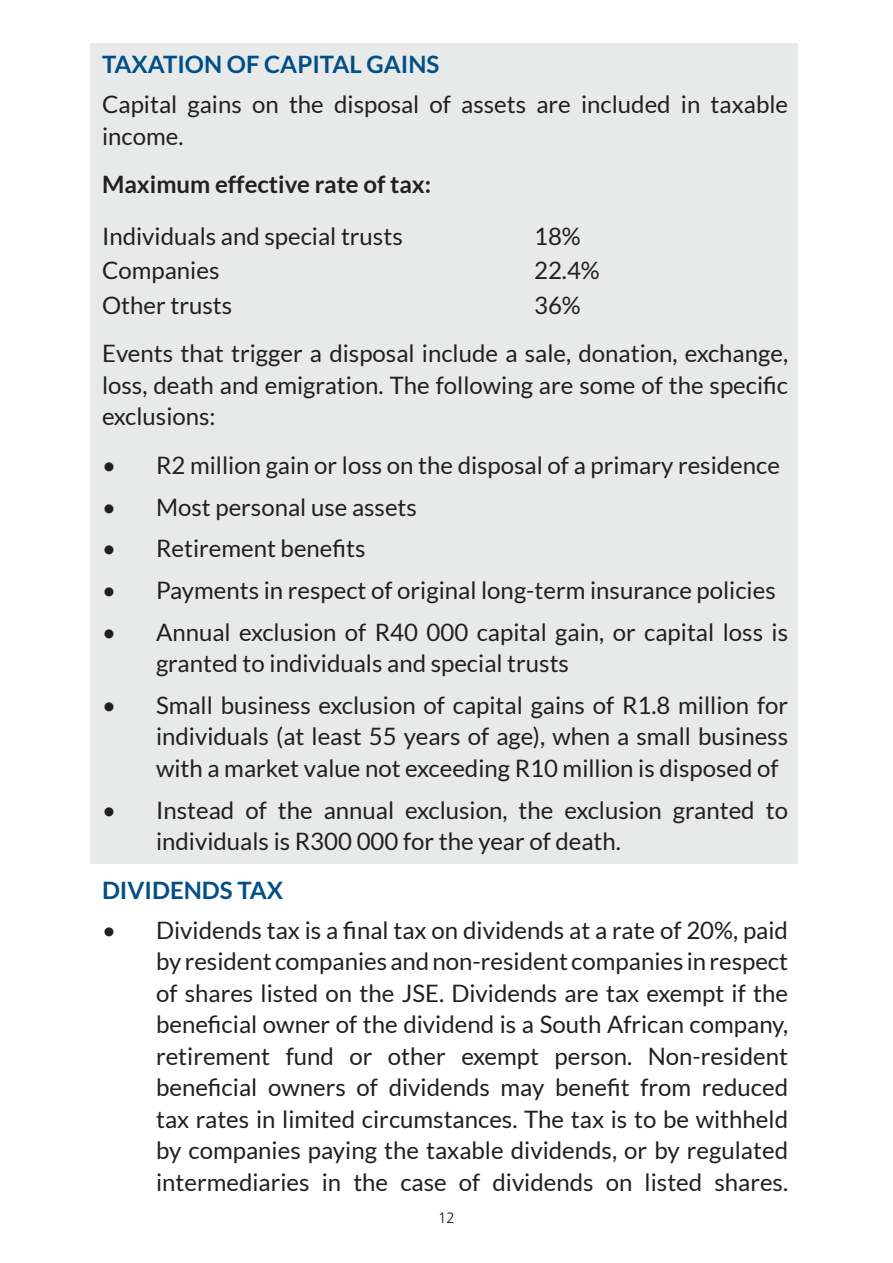
<style>
.page{position:relative;width:893px;height:1263px;background:#fff}
.page>*{position:absolute;margin:0;border:0;box-sizing:border-box;transform-origin:0 0}
.t1{font:24px/31.5px "Lato";color:#231f20}
.t2{font:700 24px "Lato";color:#004f87}
.t3{font:700 24px "Lato";color:#231f20}
.t4{font:300 15px "Frutiger";color:#231f20}
</style>
<div class="page">
<div style="left:91px;top:43px;width:707px;height:821px;background:#e8eaea"></div>
<p class="t2" style="left:102px;top:51px;width:339px">TAXATION OF CAPITAL GAINS</p>
<p class="t1" style="left:102px;top:89px;width:688px">Capital gains on the disposal of assets are included in taxable income.</p>
<p class="t3" style="left:102px;top:171px;width:331px">Maximum effective rate of tax:</p>
<p class="t1" style="left:102px;top:220px;width:302px">Individuals and special trusts</p>
<p class="t1" style="left:534px;top:220px;width:48px">18%</p>
<p class="t1" style="left:102px;top:255px;width:119px">Companies</p>
<p class="t1" style="left:534px;top:255px;width:67px">22.4%</p>
<p class="t1" style="left:102px;top:289px;width:132px">Other trusts</p>
<p class="t1" style="left:534px;top:289px;width:48px">36%</p>
<p class="t1" style="left:102px;top:338px;width:688px;text-align:justify">Events that trigger a disposal include a sale, donation, exchange, loss, death and emigration. The following are some of the specific exclusions:</p>
<p class="t1" style="left:102px;top:449px;width:679px">• R2 million gain or loss on the disposal of a primary residence</p>
<p class="t1" style="left:102px;top:491px;width:316px">• Most personal use assets</p>
<p class="t1" style="left:102px;top:533px;width:265px">• Retirement benefits</p>
<p class="t1" style="left:102px;top:574px;width:675px">• Payments in respect of original long-term insurance policies</p>
<p class="t1" style="left:156px;top:616px;width:634px;text-indent:-54px">• Annual exclusion of R40 000 capital gain, or capital loss is granted to individuals and special trusts</p>
<p class="t1" style="left:156px;top:689px;width:634px;text-align:justify;text-indent:-54px">• Small business exclusion of capital gains of R1.8 million for individuals (at least 55 years of age), when a small business with a market value not exceeding R10 million is disposed of</p>
<p class="t1" style="left:156px;top:794px;width:633px;text-indent:-54px">• Instead of the annual exclusion, the exclusion granted to individuals is R300 000 for the year of death.</p>
<p class="t2" style="left:102px;top:876px;width:183px">DIVIDENDS TAX</p>
<p class="t1" style="left:156px;top:914px;width:634px;text-align:justify;text-indent:-54px">• Dividends tax is a final tax on dividends at a rate of 20%, paid by resident companies and non-resident companies in respect of shares listed on the JSE. Dividends are tax exempt if the beneficial owner of the dividend is a South African company, retirement fund or other exempt person. Non-resident beneficial owners of dividends may benefit from reduced tax rates in limited circumstances. The tax is to be withheld by companies paying the taxable dividends, or by regulated intermediaries in the case of dividends on listed shares.</p>
<p class="t4" style="left:438px;top:1209px;width:18px">12</p>
</div>
